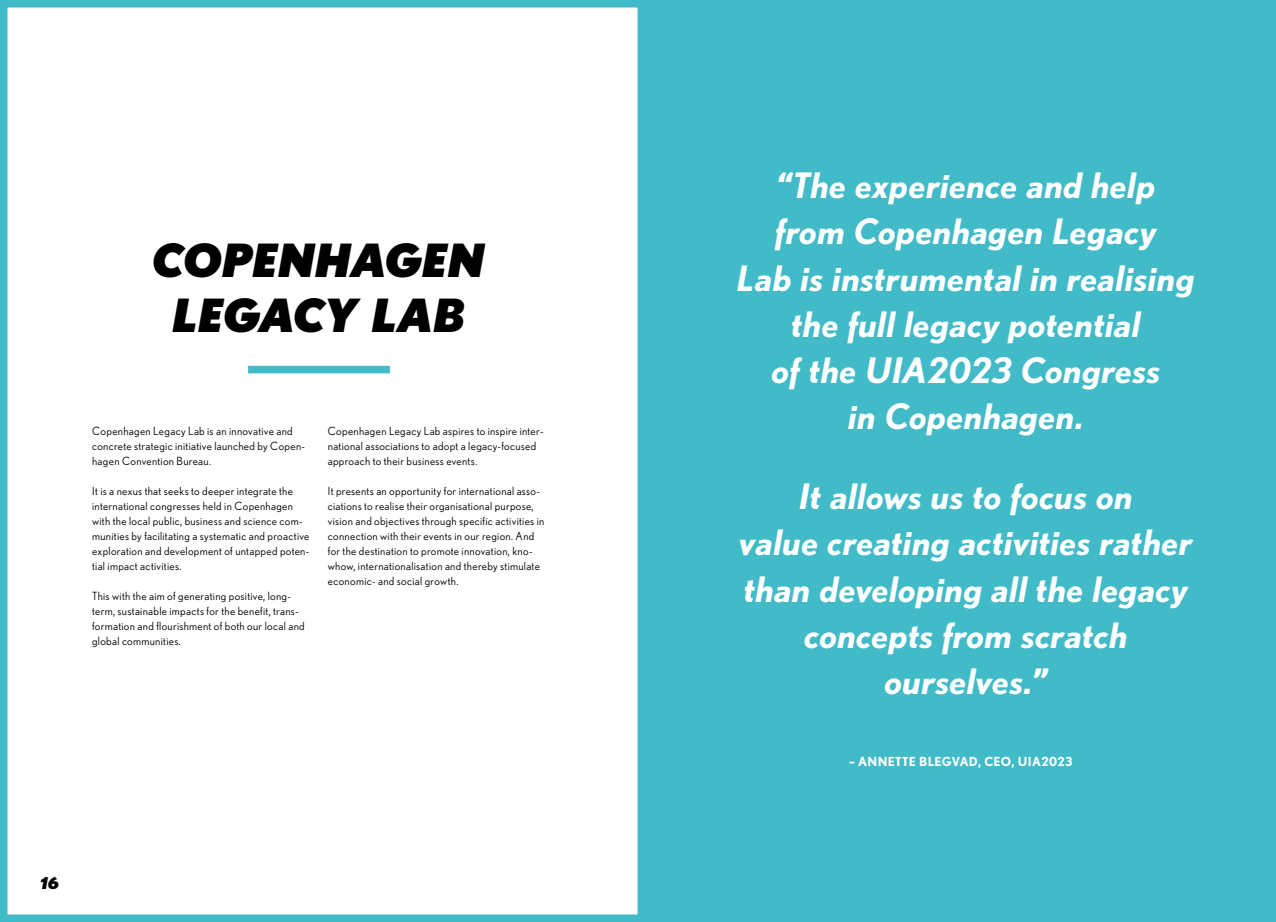
<style>
.page{position:relative;width:1276px;height:922px;background:#fff}
.page>*{position:absolute;margin:0;border:0;box-sizing:border-box;transform-origin:0 0}
.t1{font:italic 900 45.75px/54.9px "Nobel";color:#000;text-align:center}
.t2{font:italic 700 35px/46.2px "Nobel";letter-spacing:.01em;color:#fff;text-align:center}
.t3{font:italic 900 16.25px "Nobel";color:#000}
.t4{font:700 12.5px "Nobel";letter-spacing:.025em;color:#fff}
.t5{font:11.25px/15px "Nobel";letter-spacing:.03em;color:#000}
</style>
<div class="page">
<div style="left:0;top:0;width:1276px;height:921px;background:#42bbc8"></div>
<div style="left:7px;top:7px;width:631px;height:908px;background:#fff"></div>
<div style="left:248px;top:366px;width:142px;height:7px;background:#42bbc8"></div>
<h1 class="t1" style="left:153px;top:232px;width:334px">COPENHAGEN<br>LEGACY LAB</h1>
<p class="t5" style="left:92px;top:423px;width:214px">Copenhagen Legacy Lab is an innovative and concrete strategic initiative launched by Copen&shy;hagen Convention Bureau.</p>
<p class="t5" style="left:92px;top:483px;width:219px">It is a nexus that seeks to deeper integrate the international congresses held in Copenhagen with the local public, business and science com&shy;munities by facilitating a systematic and proactive exploration and development of untapped poten&shy;tial impact activities.</p>
<p class="t5" style="left:92px;top:588px;width:214px">This with the aim of generating positive, long&shy;term, sustainable impacts for the benefit, trans&shy;formation and flourishment of both our local and global communities.</p>
<p class="t5" style="left:328px;top:423px;width:217px">Copenhagen Legacy Lab aspires to inspire inter&shy;national associations to adopt a legacy-focused approach to their business events.</p>
<p class="t5" style="left:328px;top:483px;width:218px">It presents an opportunity for international asso&shy;ciations to realise their organisational purpose, vision and objectives through specific activities in connection with their events in our region. And for the destination to promote innovation, kno&shy;whow, internationalisation and thereby stimulate economic- and social growth.</p>
<h3 class="t3" style="left:41px;top:873px;width:20px">16</h3>
<h2 class="t2" style="left:737px;top:162px;width:459px">“The experience and help<br>from Copenhagen Legacy<br>Lab is instrumental in realising the full legacy potential<br>of the UIA2023 Congress<br>in Copenhagen.</h2>
<h2 class="t2" style="left:739px;top:472px;width:455px">It allows us to focus on<br>value creating activities rather than developing all the legacy concepts from scratch ourselves.”</h2>
<p class="t4" style="left:849px;top:753px;width:225px">– ANNETTE BLEGVAD, CEO, UIA2023</p>
</div>
